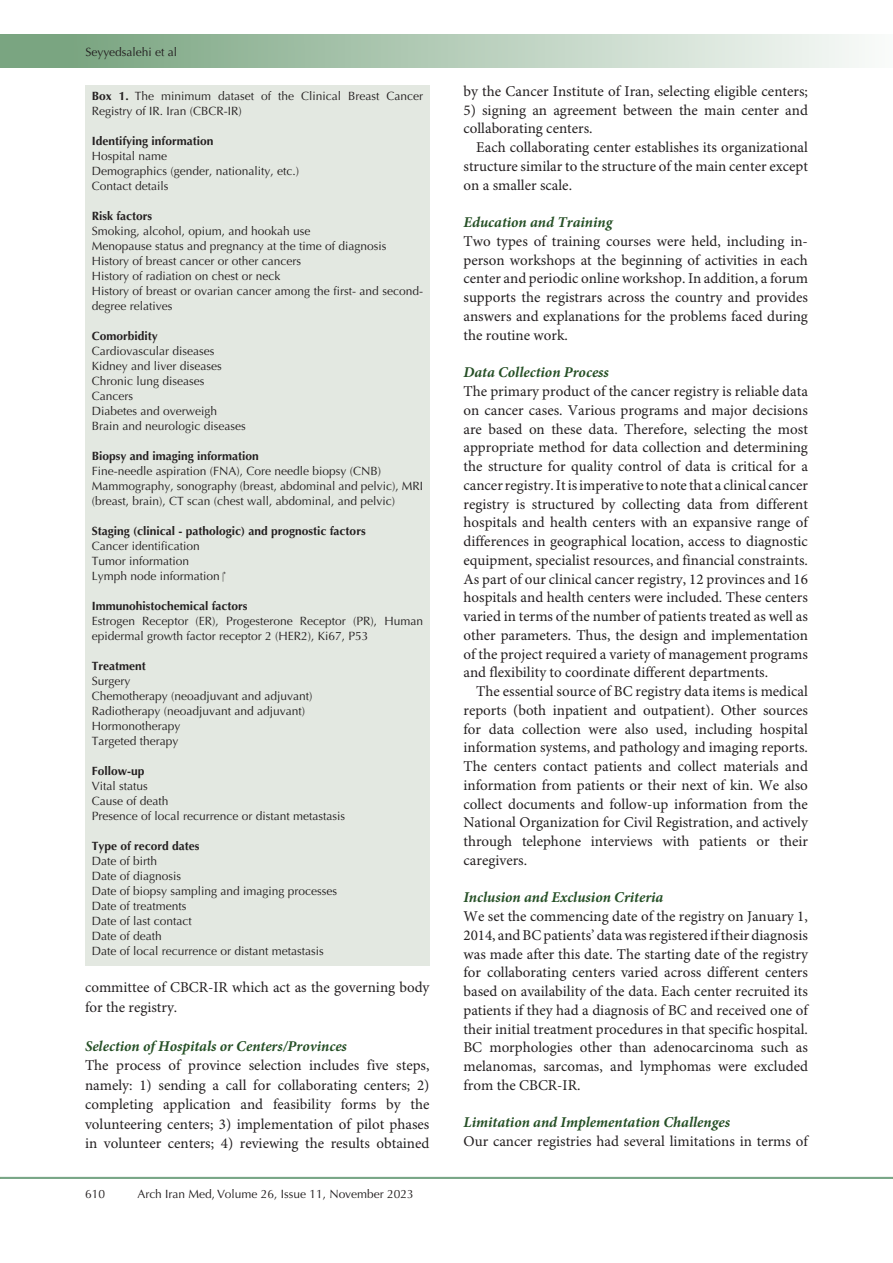
<style>
.page{position:relative;width:893px;height:1263px;background:#fff}
.page>*{position:absolute;margin:0;border:0;box-sizing:border-box;transform-origin:0 0}
.t1{font:15px/18.8px "Minion Pro";color:#231f20;text-align:justify}
.t2{font:italic 700 15px "Minion Pro";color:#265026}
.t3{font:12px/15px "Optima LT Std";color:#231f20}
.t4{font:700 12px "Optima LT Std";color:#231f20}
.s1{font-weight:700}
</style>
<div class="page">
<div style="left:0;top:1177px;width:893px;height:2px;background:#0099e5;border:1px solid #7aa581"></div>
<div style="left:0;top:35px;width:893px;height:33px;background:linear-gradient(to right,#719f78,#f9fbf9)"></div>
<div style="left:85px;top:85px;width:344px;height:880px;background:#e3e8e1"></div>
<p class="t3" style="left:85px;top:45px;width:93px">Seyyedsalehi et al</p>
<p class="t3" style="left:92px;top:89px;width:333px"><span class="s1">Box 1.</span> The minimum dataset of the Clinical Breast Cancer<br>Registry of IR. Iran (CBCR-IR)</p>
<p class="t4" style="left:92px;top:134px;width:123px">Identifying information</p>
<p class="t3" style="left:92px;top:149px;width:77px">Hospital name</p>
<p class="t3" style="left:92px;top:164px;width:209px">Demographics (gender, nationality, etc.)</p>
<p class="t3" style="left:92px;top:179px;width:78px">Contact details</p>
<p class="t4" style="left:92px;top:209px;width:62px">Risk factors</p>
<p class="t3" style="left:92px;top:224px;width:220px">Smoking, alcohol, opium, and hookah use</p>
<p class="t3" style="left:92px;top:239px;width:296px">Menopause status and pregnancy at the time of diagnosis</p>
<p class="t3" style="left:92px;top:254px;width:211px">History of breast cancer or other cancers</p>
<p class="t3" style="left:92px;top:269px;width:190px">History of radiation on chest or neck</p>
<p class="t3" style="left:92px;top:284px;width:333px">History of breast or ovarian cancer among the first- and second&shy;degree relatives</p>
<p class="t4" style="left:92px;top:329px;width:68px">Comorbidity</p>
<p class="t3" style="left:92px;top:344px;width:124px">Cardiovascular diseases</p>
<p class="t3" style="left:92px;top:359px;width:132px">Kidney and liver diseases</p>
<p class="t3" style="left:92px;top:374px;width:114px">Chronic lung diseases</p>
<p class="t3" style="left:92px;top:389px;width:43px">Cancers</p>
<p class="t3" style="left:92px;top:404px;width:127px">Diabetes and overweigh</p>
<p class="t3" style="left:92px;top:419px;width:156px">Brain and neurologic diseases</p>
<p class="t4" style="left:92px;top:449px;width:169px">Biopsy and imaging information</p>
<p class="t3" style="left:92px;top:464px;width:291px">Fine-needle aspiration (FNA), Core needle biopsy (CNB)</p>
<p class="t3" style="left:92px;top:479px;width:333px">Mammography, sonography (breast, abdominal and pelvic), MRI (breast, brain), CT scan (chest wall, abdominal, and pelvic)</p>
<p class="t4" style="left:92px;top:524px;width:275px">Staging (clinical - pathologic) and prognostic factors</p>
<p class="t3" style="left:92px;top:539px;width:110px">Cancer identification</p>
<p class="t3" style="left:92px;top:554px;width:99px">Tumor information</p>
<p class="t3" style="left:92px;top:569px;width:130px">Lymph node information</p>
<p class="t4" style="left:92px;top:599px;width:157px">Immunohistochemical factors</p>
<p class="t3" style="left:92px;top:614px;width:333px">Estrogen Receptor (ER), Progesterone Receptor (PR), Human epidermal growth factor receptor 2 (HER2), Ki67, P53</p>
<p class="t4" style="left:92px;top:659px;width:55px">Treatment</p>
<p class="t3" style="left:92px;top:674px;width:40px">Surgery</p>
<p class="t3" style="left:92px;top:689px;width:222px">Chemotherapy (neoadjuvant and adjuvant)</p>
<p class="t3" style="left:92px;top:704px;width:215px">Radiotherapy (neoadjuvant and adjuvant)</p>
<p class="t3" style="left:92px;top:719px;width:90px">Hormonotherapy</p>
<p class="t3" style="left:92px;top:734px;width:88px">Targeted therapy</p>
<p class="t4" style="left:92px;top:764px;width:54px">Follow-up</p>
<p class="t3" style="left:92px;top:779px;width:58px">Vital status</p>
<p class="t3" style="left:92px;top:794px;width:78px">Cause of death</p>
<p class="t3" style="left:92px;top:809px;width:255px">Presence of local recurrence or distant metastasis</p>
<p class="t4" style="left:92px;top:839px;width:109px">Type of record dates</p>
<p class="t3" style="left:92px;top:854px;width:67px">Date of birth</p>
<p class="t3" style="left:92px;top:869px;width:91px">Date of diagnosis</p>
<p class="t3" style="left:92px;top:884px;width:247px">Date of biopsy sampling and imaging processes</p>
<p class="t3" style="left:92px;top:899px;width:96px">Date of treatments</p>
<p class="t3" style="left:92px;top:914px;width:102px">Date of last contact</p>
<p class="t3" style="left:92px;top:929px;width:72px">Date of death</p>
<p class="t3" style="left:92px;top:944px;width:234px">Date of local recurrence or distant metastasis</p>
<p class="t1" style="left:85px;top:978px;width:346px;line-height:19.5px">committee of CBCR-IR which act as the governing body for the registry.</p>
<p class="t2" style="left:85px;top:1035px;width:263px">Selection of Hospitals or Centers/Provinces</p>
<p class="t1" style="left:85px;top:1056px;width:346px;line-height:19.5px">The process of province selection includes five steps, namely: 1) sending a call for collaborating centers; 2) completing application and feasibility forms by the volunteering centers; 3) implementation of pilot phases in volunteer centers; 4) reviewing the results obtained</p>
<p class="t3" style="left:85px;top:1187px;width:22px">610</p>
<p class="t3" style="left:138px;top:1187px;width:278px">Arch Iran Med, Volume 26, Issue 11, November 2023</p>
<p class="t1" style="left:463px;top:82px;width:346px">by the Cancer Institute of Iran, selecting eligible centers;</p>
<p class="t1" style="left:463px;top:101px;width:346px">5) signing an agreement between the main center and collaborating centers.</p>
<p class="t1" style="left:463px;top:139px;width:346px;text-indent:13px">Each collaborating center establishes its organizational structure similar to the structure of the main center except on a smaller scale.</p>
<p class="t2" style="left:463px;top:212px;width:151px">Education and Training</p>
<p class="t1" style="left:463px;top:232px;width:346px">Two types of training courses were held, including in&shy;person workshops at the beginning of activities in each center and periodic online workshop. In addition, a forum supports the registrars across the country and provides answers and explanations for the problems faced during the routine work.</p>
<p class="t2" style="left:463px;top:362px;width:147px">Data Collection Process</p>
<p class="t1" style="left:463px;top:382px;width:346px">The primary product of the cancer registry is reliable data on cancer cases. Various programs and major decisions are based on these data. Therefore, selecting the most appropriate method for data collection and determining the structure for quality control of data is critical for a cancer registry. It is imperative to note that a clinical cancer registry is structured by collecting data from different hospitals and health centers with an expansive range of differences in geographical location, access to diagnostic equipment, specialist resources, and financial constraints.<br>As part of our clinical cancer registry, 12 provinces and 16 hospitals and health centers were included. These centers varied in terms of the number of patients treated as well as other parameters. Thus, the design and implementation of the project required a variety of management programs and flexibility to coordinate different departments.</p>
<p class="t1" style="left:463px;top:682px;width:346px;text-indent:13px">The essential source of BC registry data items is medical reports (both inpatient and outpatient). Other sources for data collection were also used, including hospital information systems, and pathology and imaging reports.<br>The centers contact patients and collect materials and information from patients or their next of kin. We also collect documents and follow-up information from the National Organization for Civil Registration, and actively through telephone interviews with patients or their caregivers.</p>
<p class="t2" style="left:463px;top:887px;width:201px">Inclusion and Exclusion Criteria</p>
<p class="t1" style="left:463px;top:907px;width:346px">We set the commencing date of the registry on January 1, 2014, and BC patients’ data was registered if their diagnosis was made after this date. The starting date of the registry for collaborating centers varied across different centers based on availability of the data. Each center recruited its patients if they had a diagnosis of BC and received one of their initial treatment procedures in that specific hospital.<br>BC morphologies other than adenocarcinoma such as melanomas, sarcomas, and lymphomas were excluded from the CBCR-IR.</p>
<p class="t2" style="left:463px;top:1112px;width:268px">Limitation and Implementation Challenges</p>
<p class="t1" style="left:463px;top:1132px;width:346px">Our cancer registries had several limitations in terms of</p>
</div>
